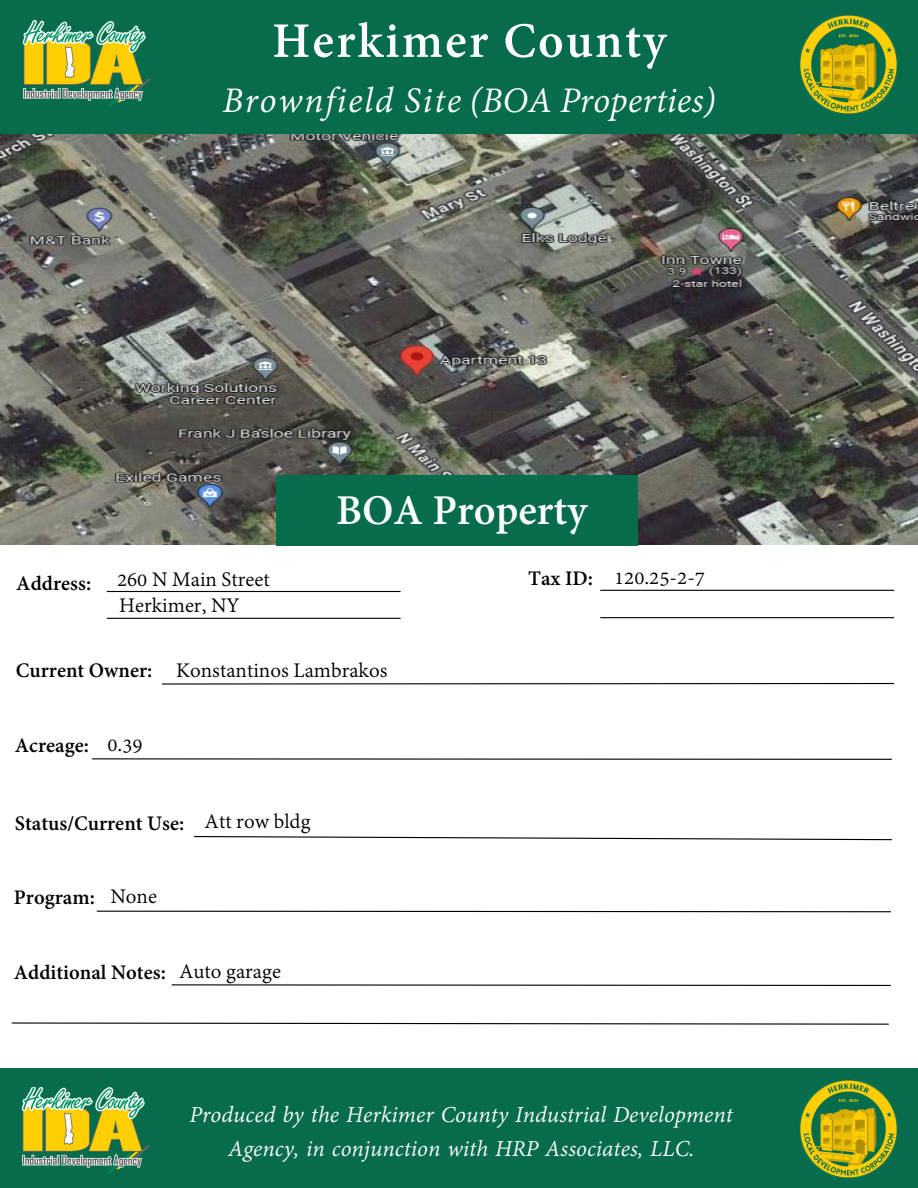
<style>
.page{position:relative;width:918px;height:1188px;background:#fff}
.page>*{position:absolute;margin:0;border:0;box-sizing:border-box;transform-origin:0 0}
.t1{font:700 54px "Adobe Devanagari";letter-spacing:.04em;color:#fff}
.t2{font:700 46.05px "Adobe Devanagari";color:#fff}
.t3{font:italic 39px "Adobe Devanagari";letter-spacing:.04em;color:#fff}
.t4{font:italic 24.75px/34.3px "Adobe Devanagari";color:#fff;text-align:center}
.t5{font:22.5px "Adobe Devanagari";color:#000}
.t6{font:700 22.5px "Adobe Devanagari";color:#000}
.s1{font-weight:700}
</style>
<div class="page">
<img style="left:0;top:134px;width:918px;height:411px">
<div style="left:0;top:0;width:918px;height:134px;background:#076c4b"></div>
<img style="left:22px;top:21px;width:130px;height:85px">
<img style="left:799px;top:15px;width:98px;height:100px">
<div style="left:276px;top:475px;width:362px;height:70px;background:#076c4b"></div>
<hr style="left:107px;top:591px;width:294px;height:1px;background:#000">
<hr style="left:107px;top:618px;width:294px;height:1px;background:#000">
<hr style="left:600px;top:590px;width:294px;height:1px;background:#000">
<hr style="left:600px;top:617px;width:294px;height:1px;background:#000">
<svg style="left:11px;top:1022px;width:878px;height:3px"></svg>
<svg style="left:171px;top:984px;width:720px;height:2px"></svg>
<svg style="left:96px;top:910px;width:795px;height:3px"></svg>
<hr style="left:92px;top:758px;width:800px;height:2px;background:#000">
<svg style="left:194px;top:836px;width:698px;height:5px"></svg>
<svg style="left:162px;top:682px;width:732px;height:3px"></svg>
<div style="left:0;top:1068px;width:918px;height:120px;background:#076c4b"></div>
<img style="left:21px;top:1087px;width:130px;height:86px">
<img style="left:799px;top:1079px;width:98px;height:100px">
<p class="t1" style="left:272px;top:10px;width:396px">Herkimer County</p>
<p class="t3" style="left:223px;top:79px;width:495px">Brownfield Site (BOA Properties)</p>
<h2 class="t2" style="left:336px;top:484px;width:253px">BOA Property</h2>
<p class="t5" style="left:16px;top:567px;width:255px"><span class="s1">Address:</span> 260 N Main Street</p>
<p class="t5" style="left:528px;top:565px;width:178px"><span class="s1">Tax ID:</span> 120.25-2-7</p>
<p class="t5" style="left:119px;top:593px;width:122px">Herkimer, NY</p>
<p class="t6" style="left:16px;top:658px;width:138px">Current Owner:</p>
<p class="t6" style="left:15px;top:733px;width:75px">Acreage:</p>
<p class="t5" style="left:107px;top:731px;width:37px">0.39</p>
<p class="t5" style="left:176px;top:658px;width:213px">Konstantinos Lambrakos</p>
<p class="t6" style="left:15px;top:811px;width:171px">Status/Current Use:</p>
<p class="t5" style="left:205px;top:809px;width:107px">Att row bldg</p>
<p class="t6" style="left:14px;top:884px;width:82px">Program:</p>
<p class="t5" style="left:110px;top:883px;width:48px">None</p>
<p class="t6" style="left:14px;top:959px;width:153px">Additional Notes:</p>
<p class="t5" style="left:179px;top:959px;width:103px">Auto garage</p>
<p class="t4" style="left:190px;top:1099px;width:545px">Produced by the Herkimer County Industrial Development<br>Agency, in conjunction with HRP Associates, LLC.</p>
</div>
